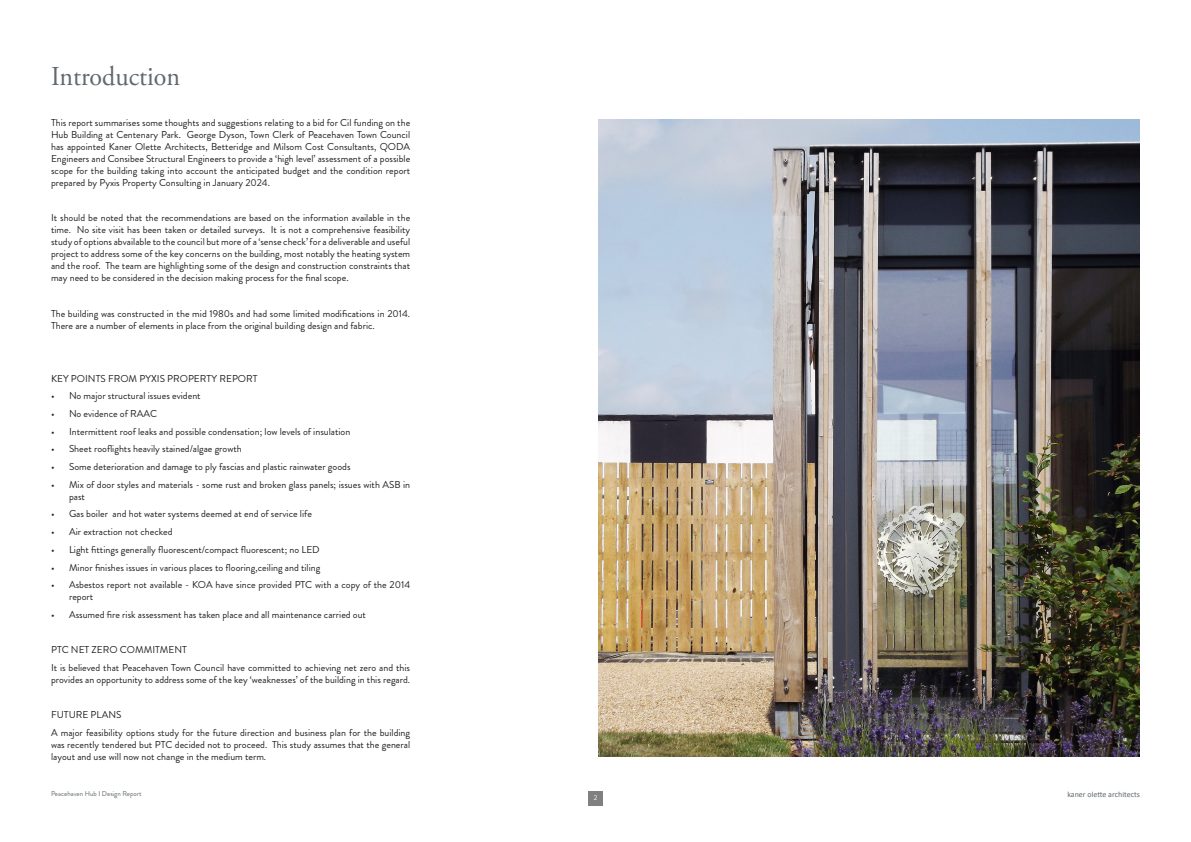
<style>
.page{position:relative;width:1191px;height:842px;background:#fff}
.page>*{position:absolute;margin:0;border:0;box-sizing:border-box;transform-origin:0 0}
.KO_2021_Heading{font:27.3px "Adobe Garamond Pro";color:#60696d;scale:.95 1}
.KO_2021_Body_Text{font:10px/12px "Brandon Grotesque";color:#231f20}
.t1{font:8px "Calibri";color:#60696d}
.t2{font:7px "Brandon Grotesque";color:#60696d}
.t3{font:7px "Brandon Grotesque";color:#fff}
</style>
<div class="page">
<div style="left:588px;top:791px;width:14px;height:14px;background:#808080"></div>
<img style="left:598px;top:119px;width:542px;height:638px">
<p class="KO_2021_Heading" style="left:51px;top:60px;width:137px">Introduction</p>
<p class="KO_2021_Body_Text" style="left:51px;top:117px;width:361px;text-align:justify">This report summarises some thoughts and suggestions relating to a bid for Cil funding on the Hub Building at Centenary Park. George Dyson, Town Clerk of Peacehaven Town Council has appointed Kaner Olette Architects, Betteridge and Milsom Cost Consultants, QODA Engineers and Consibee Structural Engineers to provide a ‘high level’ assessment of a possible scope for the building taking into account the anticipated budget and the condition report prepared by Pyxis Property Consulting in January 2024.</p>
<p class="KO_2021_Body_Text" style="left:51px;top:212px;width:361px;text-align:justify">It should be noted that the recommendations are based on the information available in the time. No site visit has been taken or detailed surveys. It is not a comprehensive feasibility study of options abvailable to the council but more of a ‘sense check’ for a deliverable and useful project to address some of the key concerns on the building, most notably the heating system and the roof. The team are highlighting some of the design and construction constraints that may need to be considered in the decision making process for the final scope.</p>
<p class="KO_2021_Body_Text" style="left:51px;top:307px;width:361px">The building was constructed in the mid 1980s and had some limited modifications in 2014.<br>There are a number of elements in place from the original building design and fabric.</p>
<p class="KO_2021_Body_Text" style="left:51px;top:372px;width:208px">KEY POINTS FROM PYXIS PROPERTY REPORT</p>
<p class="KO_2021_Body_Text" style="left:51px;top:390px;width:151px">• No major structural issues evident</p>
<p class="KO_2021_Body_Text" style="left:51px;top:408px;width:108px">• No evidence of RAAC</p>
<p class="KO_2021_Body_Text" style="left:51px;top:425px;width:301px">• Intermittent roof leaks and possible condensation; low levels of insulation</p>
<p class="KO_2021_Body_Text" style="left:51px;top:443px;width:192px">• Sheet rooflights heavily stained/algae growth</p>
<p class="KO_2021_Body_Text" style="left:51px;top:461px;width:301px">• Some deterioration and damage to ply fascias and plastic rainwater goods</p>
<p class="KO_2021_Body_Text" style="left:69px;top:478px;width:343px;text-indent:-18px">• Mix of door styles and materials - some rust and broken glass panels; issues with ASB in past</p>
<p class="KO_2021_Body_Text" style="left:51px;top:508px;width:262px">• Gas boiler and hot water systems deemed at end of service life</p>
<p class="KO_2021_Body_Text" style="left:51px;top:526px;width:123px">• Air extraction not checked</p>
<p class="KO_2021_Body_Text" style="left:51px;top:543px;width:270px">• Light fittings generally fluorescent/compact fluorescent; no LED</p>
<p class="KO_2021_Body_Text" style="left:51px;top:561px;width:271px">• Minor finishes issues in various places to flooring,ceiling and tiling</p>
<p class="KO_2021_Body_Text" style="left:69px;top:579px;width:343px;text-indent:-18px">• Asbestos report not available - KOA have since provided PTC with a copy of the 2014 report</p>
<p class="KO_2021_Body_Text" style="left:51px;top:608px;width:316px">• Assumed fire risk assessment has taken place and all maintenance carried out</p>
<p class="KO_2021_Body_Text" style="left:51px;top:644px;width:137px">PTC NET ZERO COMMITMENT</p>
<p class="KO_2021_Body_Text" style="left:51px;top:661px;width:361px">It is believed that Peacehaven Town Council have committed to achieving net zero and this provides an opportunity to address some of the key ‘weaknesses’ of the building in this regard.</p>
<p class="KO_2021_Body_Text" style="left:51px;top:709px;width:72px">FUTURE PLANS</p>
<p class="KO_2021_Body_Text" style="left:51px;top:726px;width:361px;text-align:justify">A major feasibility options study for the future direction and business plan for the building was recently tendered but PTC decided not to proceed. This study assumes that the general layout and use will now not change in the medium term.</p>
<p class="t2" style="left:51px;top:789px;width:92px">Peacehaven Hub I Design Report</p>
<p class="t3" style="left:593px;top:793px;width:5px">2</p>
<p class="t1" style="left:1067px;top:789px;width:74px">kaner olette architects</p>
</div>
